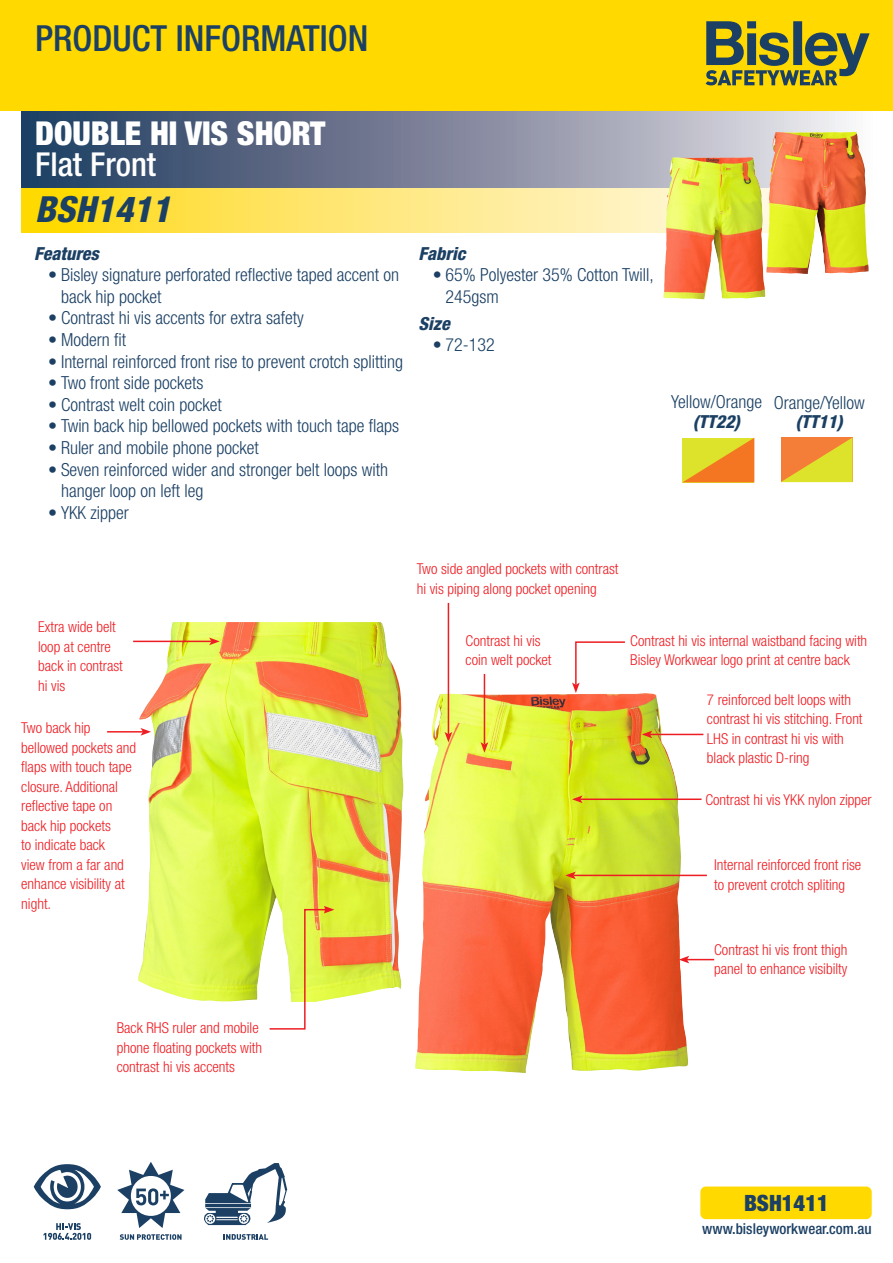
<style>
.page{position:relative;width:893px;height:1263px;background:#fff}
.page>*{position:absolute;margin:0;border:0;box-sizing:border-box;transform-origin:0 0}
.t1{font:500 condensed 36px "Helvetica Neue";color:#1b4064}
.t2{font:italic 800 condensed 36px "Helvetica Neue";color:#1b4064}
.t3{font:900 condensed 33px "Helvetica Neue";color:#fff}
.t4{font:500 condensed 33px "Helvetica Neue";color:#fff}
.t5{font:900 condensed 22.5px "Helvetica Neue";color:#1b4064}
.t6{font:300 condensed 18px/21.6px "Helvetica Neue LT Std";color:#1b4064}
.t7{font:italic 800 condensed 18px "Helvetica Neue";color:#1b4064}
.t8{font:300 condensed 15px/19.5px "Helvetica Neue LT Std";color:#ee1d23}
.t9{font:500 condensed 15px "Helvetica Neue";color:#1b4064}
</style>
<div class="page">
<img style="left:137px;top:622px;width:267px;height:380px">
<svg style="left:21px;top:110px;width:872px;height:79px;background:#7e8798"></svg>
<div style="left:0;top:0;width:893px;height:110px;background:#ffd900"></div>
<div style="left:700px;top:1186px;width:172px;height:33px;background:#ffd900;border-radius:6px"></div>
<svg style="left:706px;top:21px;width:164px;height:64px"></svg>
<img style="left:415px;top:693px;width:273px;height:380px">
<svg style="left:21px;top:189px;width:745px;height:43px;background:#ffe66d"></svg>
<img style="left:663px;top:157px;width:102px;height:142px">
<svg style="left:120px;top:1234px;width:62px;height:6px"></svg>
<svg style="left:117px;top:1162px;width:67px;height:66px"></svg>
<hr style="left:484px;top:674px;width:1px;height:70px;background:#ee1d23">
<svg style="left:481px;top:742px;width:7px;height:11px"></svg>
<hr style="left:448px;top:603px;width:1px;height:131px;background:#ee1d23">
<svg style="left:445px;top:732px;width:7px;height:10px"></svg>
<img style="left:766px;top:132px;width:102px;height:142px">
<svg style="left:34px;top:1164px;width:67px;height:45px"></svg>
<svg style="left:44px;top:1223px;width:47px;height:17px"></svg>
<svg style="left:682px;top:438px;width:72px;height:44px;background:#e8ac26"></svg>
<svg style="left:781px;top:437px;width:71px;height:45px;background:#e8ae31"></svg>
<hr style="left:573px;top:875px;width:134px;height:1px;background:#ee1d23">
<svg style="left:565px;top:871px;width:11px;height:8px"></svg>
<hr style="left:107px;top:731px;width:36px;height:1px;background:#ee1d23">
<svg style="left:141px;top:728px;width:10px;height:8px"></svg>
<svg style="left:268px;top:906px;width:66px;height:124px"></svg>
<hr style="left:580px;top:798px;width:121px;height:2px;background:#ee1d23">
<svg style="left:572px;top:795px;width:11px;height:8px"></svg>
<svg style="left:679px;top:956px;width:35px;height:7px"></svg>
<hr style="left:650px;top:734px;width:53px;height:1px;background:#ee1d23">
<svg style="left:642px;top:731px;width:10px;height:7px"></svg>
<svg style="left:572px;top:641px;width:53px;height:52px"></svg>
<hr style="left:133px;top:641px;width:78px;height:1px;background:#ee1d23">
<svg style="left:209px;top:637px;width:11px;height:8px"></svg>
<svg style="left:224px;top:1234px;width:44px;height:6px"></svg>
<svg style="left:204px;top:1163px;width:83px;height:62px"></svg>
<p class="t1" style="left:35px;top:17px;width:335px">PRODUCT INFORMATION</p>
<p class="t3" style="left:35px;top:112px;width:292px">DOUBLE HI VIS SHORT</p>
<p class="t4" style="left:35px;top:145px;width:122px">Flat Front</p>
<p class="t2" style="left:35px;top:187px;width:137px">BSH1411</p>
<p class="t7" style="left:34px;top:242px;width:66px">Features</p>
<p class="t6" style="left:61px;top:264px;width:340px;text-indent:-13px">• Bisley signature perforated reflective taped accent on back hip pocket</p>
<p class="t6" style="left:48px;top:307px;width:257px">• Contrast hi vis accents for extra safety</p>
<p class="t6" style="left:48px;top:329px;width:79px">• Modern fit</p>
<p class="t6" style="left:48px;top:350px;width:356px">• Internal reinforced front rise to prevent crotch splitting</p>
<p class="t6" style="left:48px;top:372px;width:157px">• Two front side pockets</p>
<p class="t6" style="left:48px;top:393px;width:175px">• Contrast welt coin pocket</p>
<p class="t6" style="left:48px;top:415px;width:352px">• Twin back hip bellowed pockets with touch tape flaps</p>
<p class="t6" style="left:48px;top:437px;width:212px">• Ruler and mobile phone pocket</p>
<p class="t6" style="left:61px;top:458px;width:329px;text-indent:-13px">• Seven reinforced wider and stronger belt loops with hanger loop on left leg</p>
<p class="t6" style="left:48px;top:501px;width:82px">• YKK zipper</p>
<p class="t7" style="left:419px;top:242px;width:48px">Fabric</p>
<p class="t6" style="left:446px;top:264px;width:210px;text-indent:-13px">• 65% Polyester 35% Cotton Twill,<br>245gsm</p>
<p class="t7" style="left:419px;top:312px;width:33px">Size</p>
<p class="t6" style="left:433px;top:334px;width:63px">• 72-132</p>
<p class="t6" style="left:671px;top:391px;width:92px">Yellow/Orange</p>
<p class="t7" style="left:693px;top:410px;width:49px">(TT22)</p>
<p class="t6" style="left:774px;top:391px;width:92px">Orange/Yellow</p>
<p class="t7" style="left:796px;top:411px;width:49px">(TT11)</p>
<p class="t8" style="left:38px;top:617px;width:86px">Extra wide belt loop at centre back in contrast hi vis</p>
<p class="t8" style="left:21px;top:718px;width:116px">Two back hip bellowed pockets and flaps with touch tape closure. Additional reflective tape on back hip pockets<br>to indicate back<br>view from a far and enhance visibility at night.</p>
<p class="t8" style="left:417px;top:559px;width:203px">Two side angled pockets with contrast hi vis piping along pocket opening</p>
<p class="t8" style="left:466px;top:630px;width:88px">Contrast hi vis coin welt pocket</p>
<p class="t8" style="left:630px;top:630px;width:238px">Contrast hi vis internal waistband facing with<br>Bisley Workwear logo print at centre back</p>
<p class="t8" style="left:707px;top:689px;width:157px">7 reinforced belt loops with contrast hi vis stitching. Front<br>LHS in contrast hi vis with black plastic D-ring</p>
<p class="t8" style="left:705px;top:789px;width:168px">Contrast hi vis YKK nylon zipper</p>
<p class="t8" style="left:714px;top:855px;width:149px">Internal reinforced front rise to prevent crotch spliting</p>
<p class="t8" style="left:714px;top:940px;width:135px">Contrast hi vis front thigh panel to enhance visibilty</p>
<p class="t8" style="left:117px;top:1018px;width:147px">Back RHS ruler and mobile phone floating pockets with contrast hi vis accents</p>
<p class="t5" style="left:744px;top:1189px;width:86px">BSH1411</p>
<p class="t9" style="left:702px;top:1219px;width:171px">www.bisleyworkwear.com.au</p>
</div>
